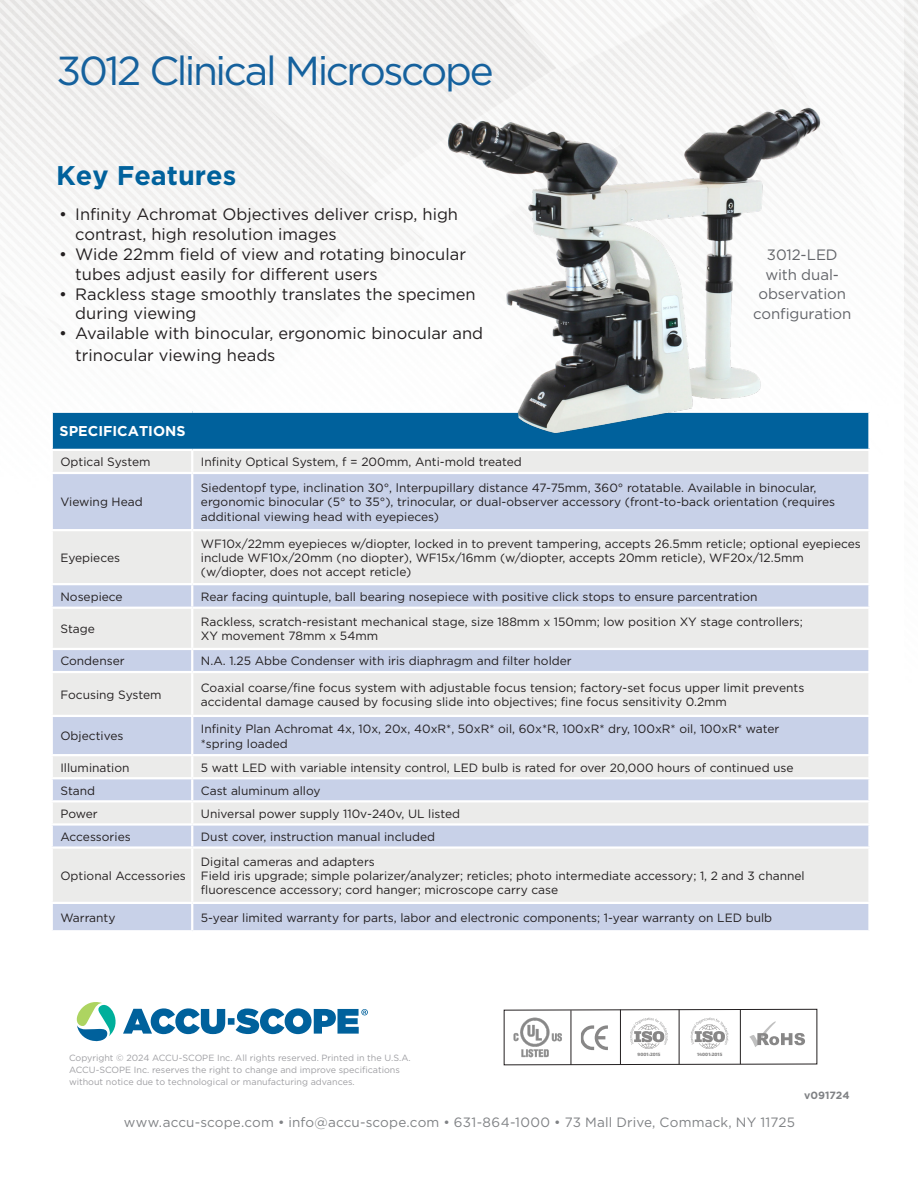
<style>
.page{position:relative;width:918px;height:1188px;background:#fff}
.page>*{position:absolute;margin:0;border:0;box-sizing:border-box;transform-origin:0 0}
.t1{font:40.5px "Gotham";letter-spacing:-.06em;color:#15619d}
.t2{font:700 27px "Gotham";color:#00619c}
.t3{font:16.5px/19.8px "Gotham";color:#231f20}
.t4{font:15px "Gotham";letter-spacing:-.01em;color:#63656a}
.t5{font:700 14.25px "Gotham";color:#fff}
.t6{font:13.5px "Gotham";letter-spacing:.015em;color:#808285}
.t7{font:12px/14.4px "Gotham";color:#231f20}
.t8{font:700 10.5px "Gotham";color:#808285}
.t9{font:9px "Gotham";color:#9f9fa3}
.t10{font:800 4.65px "Exo 2";letter-spacing:.015em;color:#888787}
</style>
<div class="page">
<img style="left:0;top:0;width:918px;height:395px">
<svg style="left:76px;top:1002px;width:292px;height:40px"></svg>
<div style="left:52px;top:412px;width:817px;height:38px;background:#00619c"></div>
<div style="left:53px;top:451px;width:815px;height:21px;background:#ebebea"></div>
<svg style="left:53px;top:474px;width:815px;height:456px;background:#dadfe9"></svg>
<hr style="left:51px;top:529px;width:141px;height:2px;background:#fff">
<hr style="left:192px;top:529px;width:679px;height:2px;background:#fff">
<hr style="left:191px;top:531px;width:2px;height:52px;background:#fff">
<hr style="left:51px;top:583px;width:141px;height:2px;background:#fff">
<hr style="left:192px;top:583px;width:679px;height:2px;background:#fff">
<hr style="left:191px;top:585px;width:2px;height:22px;background:#fff">
<hr style="left:51px;top:607px;width:141px;height:2px;background:#fff">
<hr style="left:192px;top:607px;width:679px;height:2px;background:#fff">
<hr style="left:191px;top:609px;width:2px;height:39px;background:#fff">
<hr style="left:51px;top:648px;width:141px;height:2px;background:#fff">
<hr style="left:192px;top:648px;width:679px;height:2px;background:#fff">
<hr style="left:191px;top:650px;width:2px;height:21px;background:#fff">
<hr style="left:51px;top:671px;width:141px;height:2px;background:#fff">
<hr style="left:192px;top:671px;width:679px;height:2px;background:#fff">
<hr style="left:191px;top:673px;width:2px;height:42px;background:#fff">
<hr style="left:51px;top:715px;width:141px;height:2px;background:#fff">
<hr style="left:192px;top:715px;width:679px;height:2px;background:#fff">
<hr style="left:191px;top:717px;width:2px;height:37px;background:#fff">
<hr style="left:51px;top:754px;width:141px;height:2px;background:#fff">
<hr style="left:192px;top:754px;width:679px;height:2px;background:#fff">
<hr style="left:191px;top:756px;width:2px;height:21px;background:#fff">
<hr style="left:51px;top:777px;width:141px;height:2px;background:#fff">
<hr style="left:192px;top:777px;width:679px;height:2px;background:#fff">
<hr style="left:191px;top:779px;width:2px;height:21px;background:#fff">
<hr style="left:51px;top:800px;width:141px;height:2px;background:#fff">
<hr style="left:192px;top:800px;width:679px;height:2px;background:#fff">
<hr style="left:191px;top:802px;width:2px;height:21px;background:#fff">
<hr style="left:51px;top:823px;width:141px;height:3px;background:#fff">
<hr style="left:192px;top:823px;width:679px;height:3px;background:#fff">
<hr style="left:191px;top:826px;width:2px;height:20px;background:#fff">
<hr style="left:51px;top:846px;width:141px;height:3px;background:#fff">
<hr style="left:192px;top:846px;width:679px;height:3px;background:#fff">
<hr style="left:191px;top:849px;width:2px;height:53px;background:#fff">
<hr style="left:51px;top:902px;width:141px;height:2px;background:#fff">
<hr style="left:192px;top:902px;width:679px;height:2px;background:#fff">
<hr style="left:191px;top:904px;width:2px;height:26px;background:#fff">
<hr style="left:191px;top:451px;width:2px;height:21px;background:#fff">
<hr style="left:191px;top:474px;width:2px;height:55px;background:#fff">
<hr style="left:51px;top:411px;width:141px;height:2px;background:#fff">
<hr style="left:51px;top:413px;width:2px;height:36px;background:#fff">
<hr style="left:192px;top:411px;width:679px;height:2px;background:#fff">
<hr style="left:868px;top:413px;width:3px;height:36px;background:#fff">
<hr style="left:51px;top:449px;width:141px;height:2px;background:#fff">
<hr style="left:192px;top:449px;width:679px;height:2px;background:#fff">
<svg style="left:504px;top:1009px;width:313px;height:56px"></svg>
<img style="left:508px;top:1017px;width:61px;height:41px">
<hr style="left:571px;top:1010px;width:1px;height:55px;background:#231f20">
<img style="left:441px;top:62px;width:422px;height:410px">
<p class="t1" style="left:57px;top:48px;width:439px">3012 Clinical Microscope</p>
<p class="t2" style="left:56px;top:160px;width:182px">Key Features</p>
<p class="t3" style="left:75px;top:204px;width:384px;text-indent:-16px">• Infinity Achromat Objectives deliver crisp, high contrast, high resolution images</p>
<p class="t3" style="left:75px;top:244px;width:392px;text-indent:-16px">• Wide 22mm field of view and rotating binocular tubes adjust easily for different users</p>
<p class="t3" style="left:75px;top:284px;width:402px;text-indent:-16px">• Rackless stage smoothly translates the specimen during viewing</p>
<p class="t3" style="left:75px;top:322px;width:410px;line-height:21.6px;text-indent:-16px">• Available with binocular, ergonomic binocular and trinocular viewing heads</p>
<p class="t4" style="left:767px;top:246px;width:72px">3012-LED</p>
<p class="t4" style="left:766px;top:266px;width:75px">with dual-</p>
<p class="t4" style="left:758px;top:285px;width:89px">observation</p>
<p class="t4" style="left:753px;top:305px;width:100px">configuration</p>
<p class="t5" style="left:60px;top:423px;width:127px">SPECIFICATIONS</p>
<p class="t7" style="left:60px;top:455px;width:92px">Optical System</p>
<p class="t7" style="left:201px;top:455px;width:323px">Infinity Optical System, f = 200mm, Anti-mold treated</p>
<p class="t7" style="left:60px;top:495px;width:84px">Viewing Head</p>
<p class="t7" style="left:201px;top:480px;width:636px">Siedentopf type, inclination 30°, lnterpupillary distance 47-75mm, 360° rotatable. Available in binocular, ergonomic binocular (5° to 35°), trinocular, or dual-observer accessory (front-to-back orientation (requires additional viewing head with eyepieces)</p>
<p class="t7" style="left:60px;top:550px;width:61px">Eyepieces</p>
<p class="t7" style="left:201px;top:536px;width:662px">WF10x/22mm eyepieces w/diopter, locked in to prevent tampering, accepts 26.5mm reticle; optional eyepieces include WF10x/20mm (no diopter), WF15x/16mm (w/diopter, accepts 20mm reticle), WF20x/12.5mm</p>
<p class="t7" style="left:201px;top:565px;width:212px">(w/diopter, does not accept reticle)</p>
<p class="t7" style="left:60px;top:589px;width:64px">Nosepiece</p>
<p class="t7" style="left:201px;top:589px;width:558px">Rear facing quintuple, ball bearing nosepiece with positive click stops to ensure parcentration</p>
<p class="t7" style="left:60px;top:621px;width:36px">Stage</p>
<p class="t7" style="left:201px;top:614px;width:604px">Rackless, scratch-resistant mechanical stage, size 188mm x 150mm; low position XY stage controllers;</p>
<p class="t7" style="left:201px;top:629px;width:179px">XY movement 78mm x 54mm</p>
<p class="t7" style="left:60px;top:654px;width:66px">Condenser</p>
<p class="t7" style="left:201px;top:654px;width:372px">N.A. 1.25 Abbe Condenser with iris diaphragm and filter holder</p>
<p class="t7" style="left:60px;top:687px;width:103px">Focusing System</p>
<p class="t7" style="left:201px;top:680px;width:605px">Coaxial coarse/fine focus system with adjustable focus tension; factory-set focus upper limit prevents</p>
<p class="t7" style="left:201px;top:694px;width:528px">accidental damage caused by focusing slide into objectives; fine focus sensitivity 0.2mm</p>
<p class="t7" style="left:60px;top:729px;width:65px">Objectives</p>
<p class="t7" style="left:201px;top:721px;width:580px">Infinity Plan Achromat 4x, 10x, 20x, 40xR*, 50xR* oil, 60x*R, 100xR* dry, 100xR* oil, 100xR* water</p>
<p class="t7" style="left:201px;top:736px;width:88px">*spring loaded</p>
<p class="t7" style="left:60px;top:760px;width:71px">Illumination</p>
<p class="t7" style="left:201px;top:760px;width:594px">5 watt LED with variable intensity control, LED bulb is rated for over 20,000 hours of continued use</p>
<p class="t7" style="left:60px;top:783px;width:36px">Stand</p>
<p class="t7" style="left:201px;top:783px;width:121px">Cast aluminum alloy</p>
<p class="t7" style="left:60px;top:806px;width:39px">Power</p>
<p class="t7" style="left:201px;top:806px;width:261px">Universal power supply 110v-240v, UL listed</p>
<p class="t7" style="left:60px;top:829px;width:72px">Accessories</p>
<p class="t7" style="left:201px;top:829px;width:236px">Dust cover, instruction manual included</p>
<p class="t7" style="left:60px;top:868px;width:127px">Optional Accessories</p>
<p class="t7" style="left:201px;top:854px;width:175px">Digital cameras and adapters</p>
<p class="t7" style="left:201px;top:868px;width:605px">Field iris upgrade; simple polarizer/analyzer; reticles; photo intermediate accessory; 1, 2 and 3 channel fluorescence accessory; cord hanger; microscope carry case</p>
<p class="t7" style="left:60px;top:910px;width:57px">Warranty</p>
<p class="t7" style="left:201px;top:910px;width:573px">5-year limited warranty for parts, labor and electronic components; 1-year warranty on LED bulb</p>
<p class="t9" style="left:69px;top:1053px;width:343px">Copyright © 2024 ACCU-SCOPE Inc. All rights reserved. Printed in the U.S.A.</p>
<p class="t9" style="left:69px;top:1065px;width:332px">ACCU-SCOPE Inc. reserves the right to change and improve specifications</p>
<p class="t9" style="left:69px;top:1077px;width:287px">without notice due to technological or manufacturing advances.</p>
<p class="t10" style="left:638px;top:1052px;width:24px">9001:2015</p>
<p class="t10" style="left:697px;top:1052px;width:27px">14001:2015</p>
<p class="t6" style="left:124px;top:1114px;width:673px">www.accu-scope.com • info@accu-scope.com • 631-864-1000 • 73 Mall Drive, Commack, NY 11725</p>
<p class="t8" style="left:804px;top:1089px;width:47px">v091724</p>
</div>
